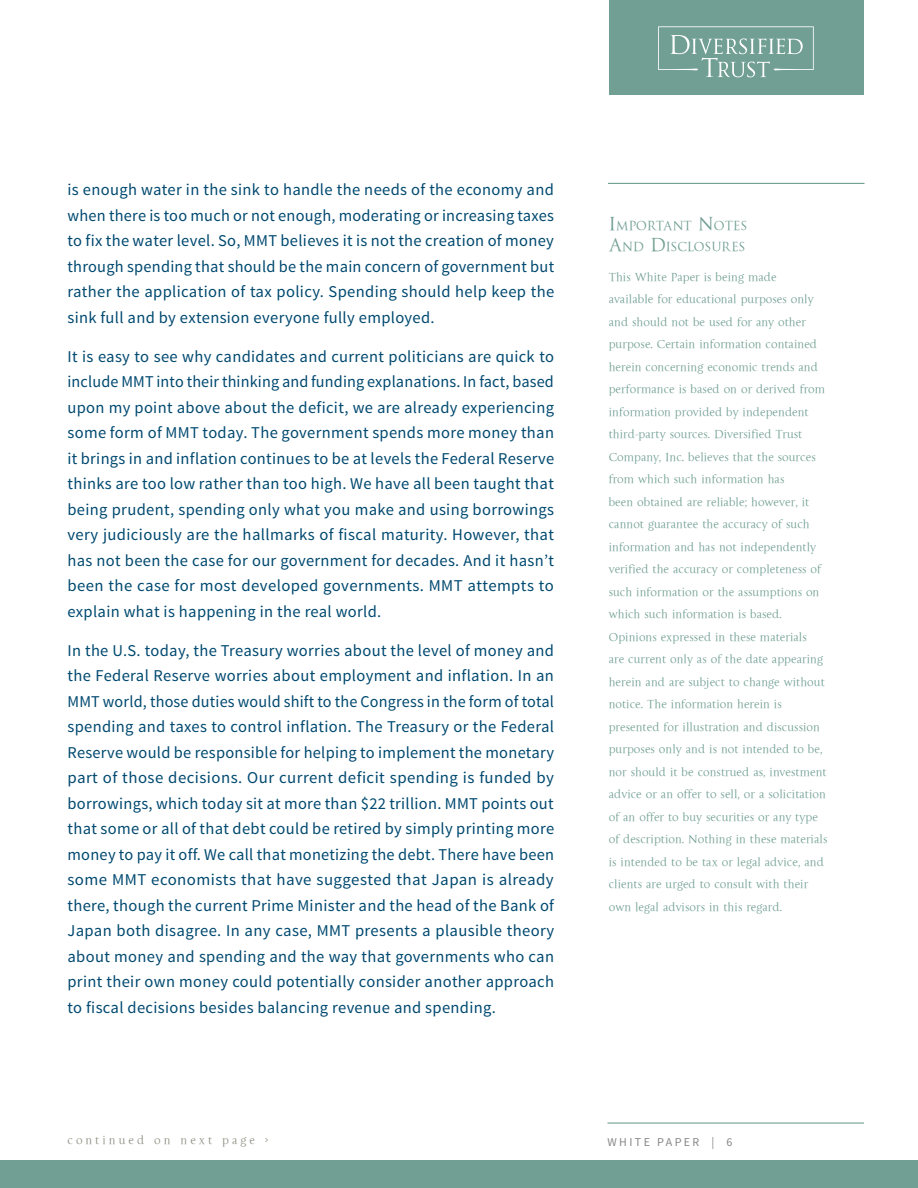
<style>
.page{position:relative;width:918px;height:1188px;background:#fff}
.page>*{position:absolute;margin:0;border:0;box-sizing:border-box;transform-origin:0 0}
.t1{font:16.5px/25.5px "Source Sans Pro";letter-spacing:.02em;color:#004970;text-align:justify}
.t2{font:13.65px/21px "La Gioconda OSTT";color:#719f93}
.t3{font:12px/22.5px "La Gioconda OSTT";color:#719f93}
.t4{font:12px "La Gioconda OSTT";letter-spacing:.25em;color:#8b8e81}
.t5{font:12px "Source Sans Pro";letter-spacing:.2em;color:#888788}
.s1{font-size:19.5px}
</style>
<div class="page">
<div style="left:609px;top:0;width:255px;height:94px;background:#719f93"></div>
<svg style="left:658px;top:26px;width:156px;height:51px"></svg>
<div style="left:0;top:1161px;width:918px;height:27px;background:#719f93"></div>
<hr style="left:608px;top:1122px;width:256px;height:2px;background:#719f93">
<hr style="left:608px;top:183px;width:257px;height:1px;background:#719f93">
<p class="t1" style="left:68px;top:177px;width:488px">is enough water in the sink to handle the needs of the economy and when there is too much or not enough, moderating or increasing taxes to fix the water level. So, MMT believes it is not the creation of money through spending that should be the main concern of government but rather the application of tax policy. Spending should help keep the sink full and by extension everyone fully employed.</p>
<p class="t1" style="left:68px;top:344px;width:488px">It is easy to see why candidates and current politicians are quick to include MMT into their thinking and funding explanations. In fact, based upon my point above about the deficit, we are already experiencing some form of MMT today. The government spends more money than it brings in and inflation continues to be at levels the Federal Reserve thinks are too low rather than too high. We have all been taught that being prudent, spending only what you make and using borrowings very judiciously are the hallmarks of fiscal maturity. However, that has not been the case for our government for decades. And it hasn’t been the case for most developed governments. MMT attempts to explain what is happening in the real world.</p>
<p class="t1" style="left:68px;top:638px;width:488px">In the U.S. today, the Treasury worries about the level of money and the Federal Reserve worries about employment and inflation. In an MMT world, those duties would shift to the Congress in the form of total spending and taxes to control inflation. The Treasury or the Federal Reserve would be responsible for helping to implement the monetary part of those decisions. Our current deficit spending is funded by borrowings, which today sit at more than $22 trillion. MMT points out that some or all of that debt could be retired by simply printing more money to pay it off. We call that monetizing the debt. There have been some MMT economists that have suggested that Japan is already there, though the current Prime Minister and the head of the Bank of Japan both disagree. In any case, MMT presents a plausible theory about money and spending and the way that governments who can print their own money could potentially consider another approach to fiscal decisions besides balancing revenue and spending.</p>
<p class="t2" style="left:609px;top:215px;width:140px"><span class="s1">I</span>MPORTANT <span class="s1">N</span>OTES<br><span class="s1">A</span>ND <span class="s1">D</span> ISCLOSURES</p>
<p class="t3" style="left:609px;top:265px;width:220px">This White Paper is being made<br>available for educational purposes only and should not be used for any other purpose. Certain information contained herein concerning economic trends and performance is based on or derived from information provided by independent third-party sources. Diversified Trust Company, Inc. believes that the sources from which such information has<br>been obtained are reliable; however, it cannot guarantee the accuracy of such information and has not independently verified the accuracy or completeness of such information or the assumptions on which such information is based.<br>Opinions expressed in these materials<br>are current only as of the date appearing herein and are subject to change without notice. The information herein is presented for illustration and discussion purposes only and is not intended to be, nor should it be construed as, investment advice or an offer to sell, or a solicitation of an offer to buy securities or any type of description. Nothing in these materials is intended to be tax or legal advice, and clients are urged to consult with their own legal advisors in this regard.</p>
<p class="t4" style="left:68px;top:1133px;width:202px">continued on next page &gt;</p>
<p class="t5" style="left:608px;top:1135px;width:126px">WHITE PAPER | 6</p>
</div>
